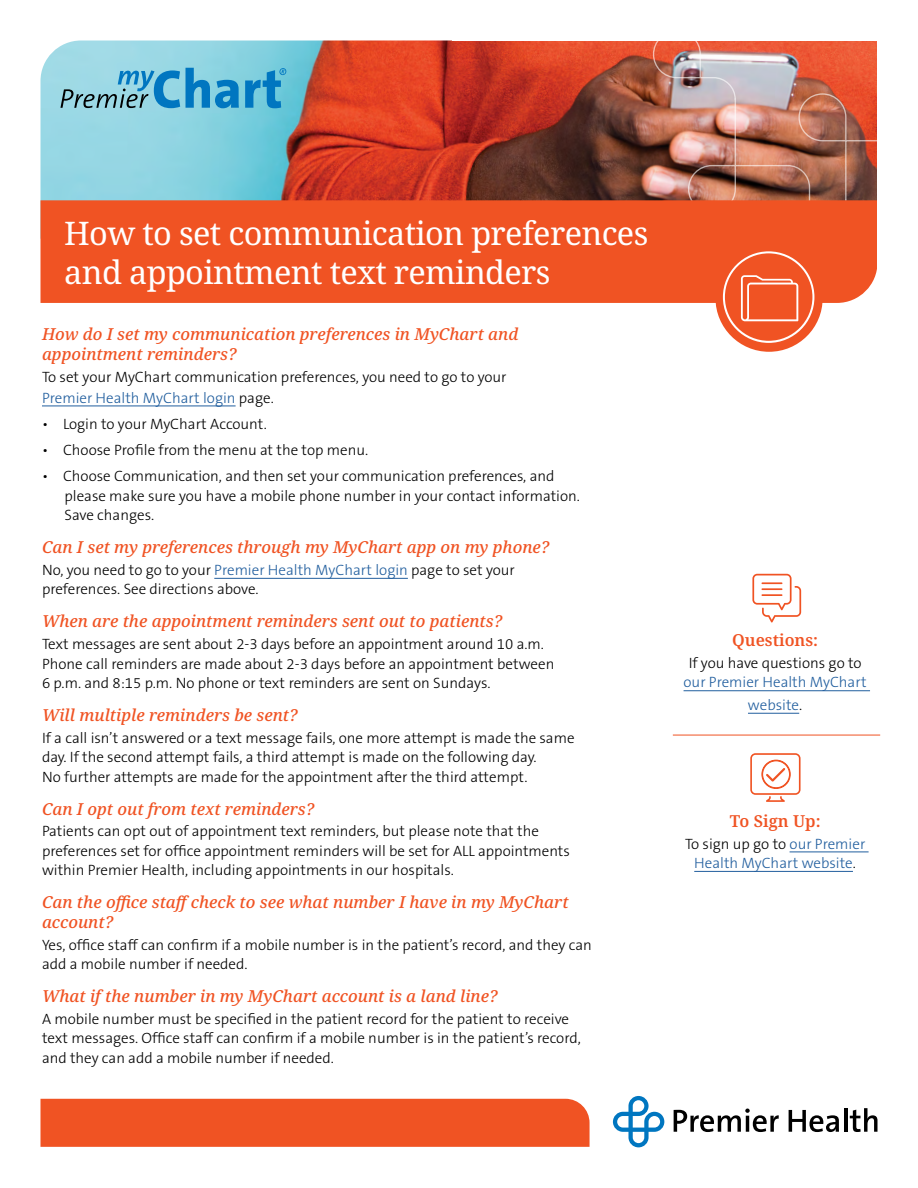
<style>
.page{position:relative;width:918px;height:1188px;background:#fff}
.page>*{position:absolute;margin:0;border:0;box-sizing:border-box;transform-origin:0 0}
.t1{font:32.4px/38.7px "Noto Serif";letter-spacing:-.02em;color:#fff}
.t2{font:italic 500 16.5px/20.1px "Noto Serif";color:#f05323}
.t3{font:600 16.5px "Noto Serif";color:#f05323}
.t4{font:300 15px/19.5px "The Sans B3";color:#000}
.t5{font:300 15px/22.5px "The Sans B3";color:#215e9e;text-align:center}
.s1{color:#215e9e}
.s2{color:#000}
</style>
<div class="page">
<img style="left:40px;top:40px;width:612px;height:160px">
<hr style="left:42px;top:406px;width:194px;height:1px;background:#215e9e">
<hr style="left:214px;top:578px;width:194px;height:1px;background:#215e9e">
<svg style="left:613px;top:1096px;width:51px;height:51px"></svg>
<svg style="left:674px;top:1109px;width:105px;height:23px"></svg>
<svg style="left:789px;top:1110px;width:50px;height:22px"></svg>
<hr style="left:844px;top:1108px;width:3px;height:24px;background:#000">
<svg style="left:850px;top:1108px;width:27px;height:24px"></svg>
<div style="left:40px;top:1099px;width:550px;height:48px;background:#f05323"></div>
<img style="left:652px;top:41px;width:225px;height:159px">
<div style="left:40px;top:200px;width:837px;height:103px;background:#f05323"></div>
<hr style="left:684px;top:690px;width:186px;height:1px;background:#215e9e">
<hr style="left:748px;top:713px;width:51px;height:1px;background:#215e9e">
<hr style="left:790px;top:852px;width:79px;height:1px;background:#215e9e">
<hr style="left:694px;top:871px;width:159px;height:1px;background:#215e9e">
<div style="left:715px;top:245px;width:108px;height:107px;background:#f05323;border-radius:50%"></div>
<svg style="left:723px;top:251px;width:91px;height:92px"></svg>
<svg style="left:186px;top:68px;width:53px;height:40px;background:#44a3d0"></svg>
<svg style="left:60px;top:70px;width:120px;height:38px;background:#71b3c9"></svg>
<svg style="left:245px;top:68px;width:41px;height:40px;background:#42a6cf"></svg>
<svg style="left:750px;top:753px;width:51px;height:49px"></svg>
<svg style="left:752px;top:574px;width:49px;height:49px"></svg>
<hr style="left:673px;top:735px;width:207px;height:1px;background:#f05323">
<h1 class="t1" style="left:64px;top:215px;width:586px">How to set communication preferences and appointment text reminders</h1>
<p class="t2" style="left:42px;top:325px;width:478px">How do I set my communication preferences in MyChart and appointment reminders?</p>
<p class="t4" style="left:42px;top:368px;width:466px;line-height:20.1px">To set your MyChart communication preferences, you need to go to your<br><span class="s1">Premier Health MyChart login</span> page.</p>
<p class="t4" style="left:42px;top:414px;width:226px">• Login to your MyChart Account.</p>
<p class="t4" style="left:42px;top:441px;width:328px">• Choose Profile from the menu at the top menu.</p>
<p class="t4" style="left:64px;top:467px;width:517px;text-indent:-22px">• Choose Communication, and then set your communication preferences, and please make sure you have a mobile phone number in your contact information.<br>Save changes.</p>
<p class="t2" style="left:42px;top:538px;width:509px">Can I set my preferences through my MyChart app on my phone?</p>
<p class="t4" style="left:42px;top:561px;width:474px">No, you need to go to your <span class="s1">Premier Health MyChart login</span> page to set your preferences. See directions above.</p>
<p class="t2" style="left:42px;top:612px;width:462px">When are the appointment reminders sent out to patients?</p>
<p class="t4" style="left:42px;top:635px;width:514px">Text messages are sent about 2-3 days before an appointment around 10 a.m.<br>Phone call reminders are made about 2-3 days before an appointment between<br>6 p.m. and 8:15 p.m. No phone or text reminders are sent on Sundays.</p>
<p class="t2" style="left:42px;top:706px;width:257px">Will multiple reminders be sent?</p>
<p class="t4" style="left:42px;top:728px;width:534px">If a call isn’t answered or a text message fails, one more attempt is made the same day. If the second attempt fails, a third attempt is made on the following day.<br>No further attempts are made for the appointment after the third attempt.</p>
<p class="t2" style="left:42px;top:799px;width:274px">Can I opt out from text reminders?</p>
<p class="t4" style="left:42px;top:822px;width:529px">Patients can opt out of appointment text reminders, but please note that the preferences set for office appointment reminders will be set for ALL appointments within Premier Health, including appointments in our hospitals.</p>
<p class="t2" style="left:42px;top:893px;width:528px;line-height:19.5px">Can the office staff check to see what number I have in my MyChart account?</p>
<p class="t4" style="left:42px;top:935px;width:551px">Yes, office staff can confirm if a mobile number is in the patient’s record, and they can add a mobile number if needed.</p>
<p class="t2" style="left:42px;top:987px;width:457px">What if the number in my MyChart account is a land line?</p>
<p class="t4" style="left:42px;top:1009px;width:540px">A mobile number must be specified in the patient record for the patient to receive text messages. Office staff can confirm if a mobile number is in the patient’s record, and they can add a mobile number if needed.</p>
<p class="t3" style="left:732px;top:629px;width:87px">Questions:</p>
<p class="t4" style="left:689px;top:653px;width:175px">If you have questions go to</p>
<p class="t5" style="left:684px;top:671px;width:184px">our Premier Health MyChart website<span class="s2">.</span></p>
<p class="t3" style="left:730px;top:809px;width:92px">To Sign Up:</p>
<p class="t5" style="left:685px;top:834px;width:182px;line-height:19.5px"><span class="s2">To sign up go to</span> our Premier<br>Health MyChart website<span class="s2">.</span></p>
</div>
